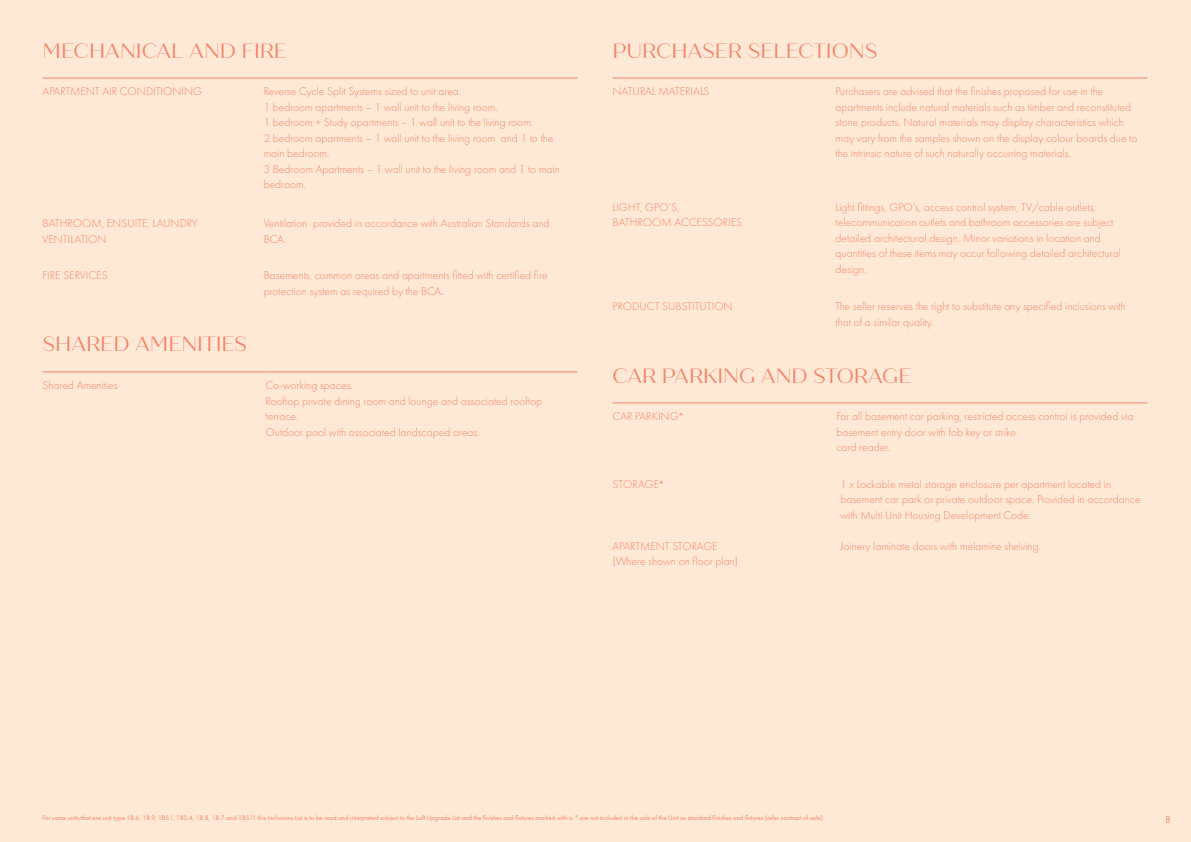
<style>
.page{position:relative;width:1191px;height:842px;background:#fee9d6}
.page>*{position:absolute;margin:0;border:0;box-sizing:border-box;transform-origin:0 0}
.t1{font:20.7px "Quiche Sans";color:#f5846a}
.t2{font:300 11.6px/15.5px "Futura PT";color:#f5846a}
.t3{font:10px "Futura PT";color:#f5846a}
.t4{font:6.8px "Futura PT";color:#f5846a}
.s1{font-family:"Minion Pro";font-weight:400}
</style>
<div class="page">
<hr style="left:43px;top:78px;width:221px;height:1px;background:#f5846a">
<hr style="left:264px;top:78px;width:313px;height:1px;background:#f5846a">
<hr style="left:43px;top:372px;width:223px;height:1px;background:#f5846a">
<hr style="left:266px;top:372px;width:311px;height:1px;background:#f5846a">
<hr style="left:612px;top:78px;width:223px;height:1px;background:#f5846a">
<hr style="left:835px;top:78px;width:312px;height:1px;background:#f5846a">
<hr style="left:612px;top:403px;width:224px;height:1px;background:#f5846a">
<hr style="left:840px;top:403px;width:307px;height:1px;background:#f5846a">
<h1 class="t1" style="left:43px;top:38px;width:246px">MECHANICAL AND FIRE</h1>
<p class="t2" style="left:43px;top:84px;width:161px">APARTMENT AIR CONDITIONING</p>
<p class="t2" style="left:264px;top:84px;width:298px">Reverse Cycle Split Systems sized to unit area.<br>1 bedroom apartments – 1 wall unit to the living room.<br>1 bedroom + Study apartments – 1 wall unit to the living room.<br>2 bedroom apartments – 1 wall unit to the living room and 1 to the main bedroom.<br>3 Bedroom Apartments – 1 wall unit to the living room and 1 to main bedroom.</p>
<p class="t2" style="left:43px;top:216px;width:157px">BATHROOM, ENSUITE, LAUNDRY<br>VENTILATION</p>
<p class="t2" style="left:264px;top:216px;width:287px">Ventilation provided in accordance with Australian Standards and<br>BCA.</p>
<p class="t2" style="left:43px;top:267px;width:67px">FIRE SERVICES</p>
<p class="t2" style="left:264px;top:267px;width:285px">Basements, common areas and apartments fitted with certified fire protection system as required by the BCA.</p>
<h1 class="t1" style="left:43px;top:332px;width:206px">SHARED AMENITIES</h1>
<p class="t2" style="left:43px;top:378px;width:77px">Shared Amenities</p>
<p class="t2" style="left:266px;top:378px;width:278px">Co-working spaces.<br>Rooftop private dining room and lounge and associated rooftop terrace.<br>Outdoor pool with associated landscaped areas.</p>
<h1 class="t1" style="left:612px;top:38px;width:266px">PURCHASER SELECTIONS</h1>
<p class="t2" style="left:612px;top:84px;width:98px">NATURAL MATERIALS</p>
<p class="t2" style="left:835px;top:84px;width:303px">Purchasers are advised that the finishes proposed for use in the apartments include natural materials such as timber and reconstituted stone products. Natural materials may display characteristics which may vary from the samples shown on the display colour boards due to the intrinsic nature of such naturally occurring materials.</p>
<p class="t2" style="left:612px;top:199px;width:131px">LIGHT, GPO’S,<br>BATHROOM ACCESSORIES</p>
<p class="t2" style="left:835px;top:199px;width:287px">Light fittings, GPO’s, access control system, TV/cable outlets, telecommunication outlets and bathroom accessories are subject detailed architectural design. Minor variations in location and quantities of these items may occur following detailed architectural design.</p>
<p class="t2" style="left:612px;top:299px;width:122px">PRODUCT SUBSTITUTION</p>
<p class="t2" style="left:835px;top:299px;width:292px">The seller reserves the right to substitute any specified inclusions with that of a similar quality.</p>
<h1 class="t1" style="left:612px;top:363px;width:301px">CAR PARKING AND STORAGE</h1>
<p class="t2" style="left:612px;top:409px;width:72px">CAR PARKING<span class="s1">*</span></p>
<p class="t2" style="left:836px;top:409px;width:299px">For all basement car parking, restricted access control is provided via basement entry door with fob key or strike<br>card reader.</p>
<p class="t2" style="left:612px;top:476px;width:53px">STORAGE<span class="s1">*</span></p>
<p class="t2" style="left:840px;top:476px;width:302px">1 x Lockable metal storage enclosure per apartment located in basement car park or private outdoor space. Provided in accordance with Multi Unit Housing Development Code.</p>
<p class="t2" style="left:840px;top:538px;width:202px">Joinery laminate doors with melamine shelving.</p>
<p class="t2" style="left:612px;top:538px;width:127px">APARTMENT STORAGE (Where shown on floor plan)</p>
<p class="t4" style="left:42px;top:813px;width:783px">For some units that are unit type 1B.6, 1B.9, 1BS.1, 1BS.4, 1B.8, 1B.7 and 1BS.11 this Inclusions List is to be read and interpreted subject to the Loft Upgrade List and the finishes and fixtures marked with a * are not included in the sale of the Unit as standard finishes and fixtures (refer contract of sale).</p>
<p class="t3" style="left:1165px;top:813px;width:7px">8</p>
</div>
